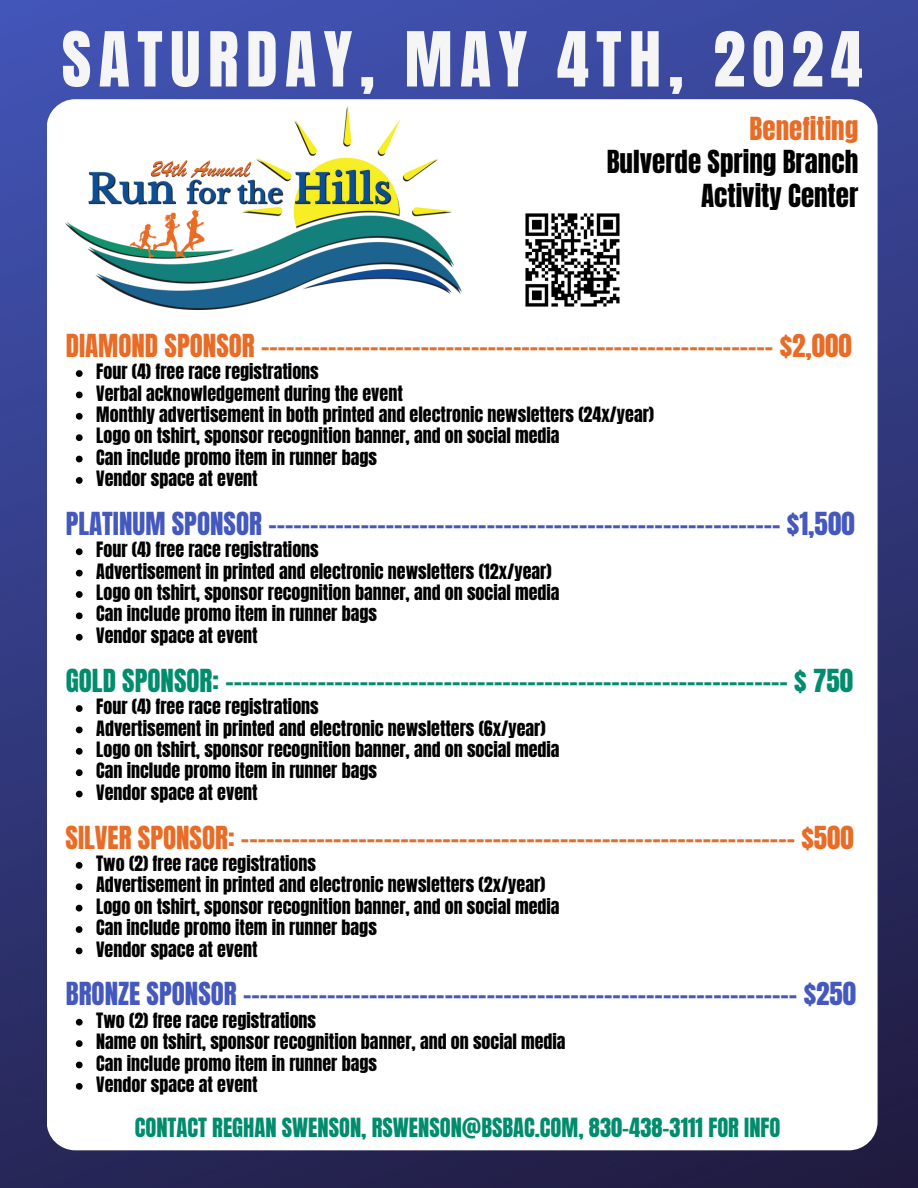
<style>
.page{position:relative;width:918px;height:1188px;background:#fff}
.page>*{position:absolute;margin:0;border:0;box-sizing:border-box;transform-origin:0 0}
.t1{font:64.5px "Anton";letter-spacing:.115em;color:#f5f5f5}
.t2{font:27px "Anton";color:#e86c26}
.t3{font:27px "Anton";color:#4458be}
.t4{font:27px "Anton";color:#018c6d}
.t5{font:27px/33.3px "Anton";color:#000;text-align:right}
.t6{font:22.5px "Anton";color:#018c6d}
.t7{font:18px "Anton";color:#000}
.s1{color:#e86c26}
</style>
<div class="page">
<img style="left:0;top:0;width:918px;height:1188px">
<div style="left:47px;top:99px;width:831px;height:1051px;background:#fff;border-radius:29px"></div>
<img style="left:66px;top:106px;width:396px;height:203px">
<img style="left:525px;top:213px;width:95px;height:94px">
<svg style="left:76px;top:370px;width:7px;height:7px"></svg>
<svg style="left:76px;top:392px;width:7px;height:6px"></svg>
<svg style="left:76px;top:413px;width:7px;height:7px"></svg>
<svg style="left:76px;top:434px;width:7px;height:7px"></svg>
<svg style="left:76px;top:456px;width:7px;height:6px"></svg>
<svg style="left:76px;top:477px;width:7px;height:7px"></svg>
<svg style="left:76px;top:548px;width:7px;height:7px"></svg>
<svg style="left:76px;top:570px;width:7px;height:6px"></svg>
<svg style="left:76px;top:591px;width:7px;height:7px"></svg>
<svg style="left:76px;top:612px;width:7px;height:7px"></svg>
<svg style="left:76px;top:634px;width:7px;height:7px"></svg>
<svg style="left:76px;top:705px;width:7px;height:7px"></svg>
<svg style="left:76px;top:727px;width:7px;height:6px"></svg>
<svg style="left:76px;top:748px;width:7px;height:7px"></svg>
<svg style="left:76px;top:769px;width:7px;height:7px"></svg>
<svg style="left:76px;top:791px;width:7px;height:6px"></svg>
<svg style="left:76px;top:862px;width:6px;height:7px"></svg>
<svg style="left:76px;top:883px;width:6px;height:7px"></svg>
<svg style="left:76px;top:905px;width:6px;height:7px"></svg>
<svg style="left:76px;top:926px;width:6px;height:7px"></svg>
<svg style="left:76px;top:948px;width:6px;height:6px"></svg>
<svg style="left:76px;top:1019px;width:7px;height:7px"></svg>
<svg style="left:76px;top:1040px;width:7px;height:7px"></svg>
<svg style="left:76px;top:1062px;width:7px;height:6px"></svg>
<svg style="left:76px;top:1083px;width:7px;height:7px"></svg>
<p class="t1" style="left:62px;top:13px;width:802px">SATURDAY, MAY 4TH, 2024</p>
<p class="t5" style="left:607px;top:112px;width:253px"><span class="s1">Benefiting<br></span>Bulverde Spring Branch<br>Activity Center</p>
<h3 class="t2" style="left:66px;top:326px;width:788px">DIAMOND SPONSOR ------------------------------------------------------------- $2,000</h3>
<p class="t7" style="left:96px;top:359px;width:224px">Four (4) free race registrations</p>
<h2 class="t7" style="left:96px;top:380px;width:308px">Verbal acknowledgement during the event</h2>
<p class="t7" style="left:96px;top:401px;width:559px">Monthly advertisement in both printed and electronic newsletters (24x/year)</p>
<p class="t7" style="left:96px;top:423px;width:465px">Logo on tshirt, sponsor recognition banner, and on social media</p>
<p class="t7" style="left:96px;top:444px;width:282px">Can include promo item in runner bags</p>
<p class="t7" style="left:96px;top:466px;width:163px">Vendor space at event</p>
<h2 class="t3" style="left:66px;top:504px;width:790px">PLATINUM SPONSOR ------------------------------------------------------------- $1,500</h2>
<p class="t7" style="left:96px;top:537px;width:224px">Four (4) free race registrations</p>
<p class="t7" style="left:96px;top:558px;width:457px">Advertisement in printed and electronic newsletters (12x/year)</p>
<p class="t7" style="left:96px;top:580px;width:465px">Logo on tshirt, sponsor recognition banner, and on social media</p>
<p class="t7" style="left:96px;top:601px;width:282px">Can include promo item in runner bags</p>
<p class="t7" style="left:96px;top:622px;width:163px">Vendor space at event</p>
<h2 class="t4" style="left:66px;top:661px;width:789px">GOLD SPONSOR: ------------------------------------------------------------------- $ 750</h2>
<p class="t7" style="left:96px;top:694px;width:224px">Four (4) free race registrations</p>
<p class="t7" style="left:96px;top:715px;width:451px">Advertisement in printed and electronic newsletters (6x/year)</p>
<p class="t7" style="left:96px;top:736px;width:465px">Logo on tshirt, sponsor recognition banner, and on social media</p>
<p class="t7" style="left:96px;top:758px;width:282px">Can include promo item in runner bags</p>
<p class="t7" style="left:96px;top:779px;width:163px">Vendor space at event</p>
<h2 class="t2" style="left:66px;top:818px;width:790px">SILVER SPONSOR: ------------------------------------------------------------------ $500</h2>
<p class="t7" style="left:96px;top:851px;width:221px">Two (2) free race registrations</p>
<p class="t7" style="left:96px;top:872px;width:451px">Advertisement in printed and electronic newsletters (2x/year)</p>
<p class="t7" style="left:96px;top:893px;width:465px">Logo on tshirt, sponsor recognition banner, and on social media</p>
<p class="t7" style="left:96px;top:915px;width:282px">Can include promo item in runner bags</p>
<p class="t7" style="left:96px;top:936px;width:163px">Vendor space at event</p>
<h2 class="t3" style="left:66px;top:975px;width:792px">BRONZE SPONSOR ------------------------------------------------------------------ $250</h2>
<p class="t7" style="left:96px;top:1007px;width:221px">Two (2) free race registrations</p>
<p class="t7" style="left:96px;top:1029px;width:471px">Name on tshirt, sponsor recognition banner, and on social media</p>
<p class="t7" style="left:96px;top:1050px;width:282px">Can include promo item in runner bags</p>
<p class="t7" style="left:96px;top:1071px;width:163px">Vendor space at event</p>
<h4 class="t6" style="left:135px;top:1111px;width:647px">CONTACT REGHAN SWENSON, RSWENSON@BSBAC.COM, 830-438-3111 FOR INFO</h4>
</div>
